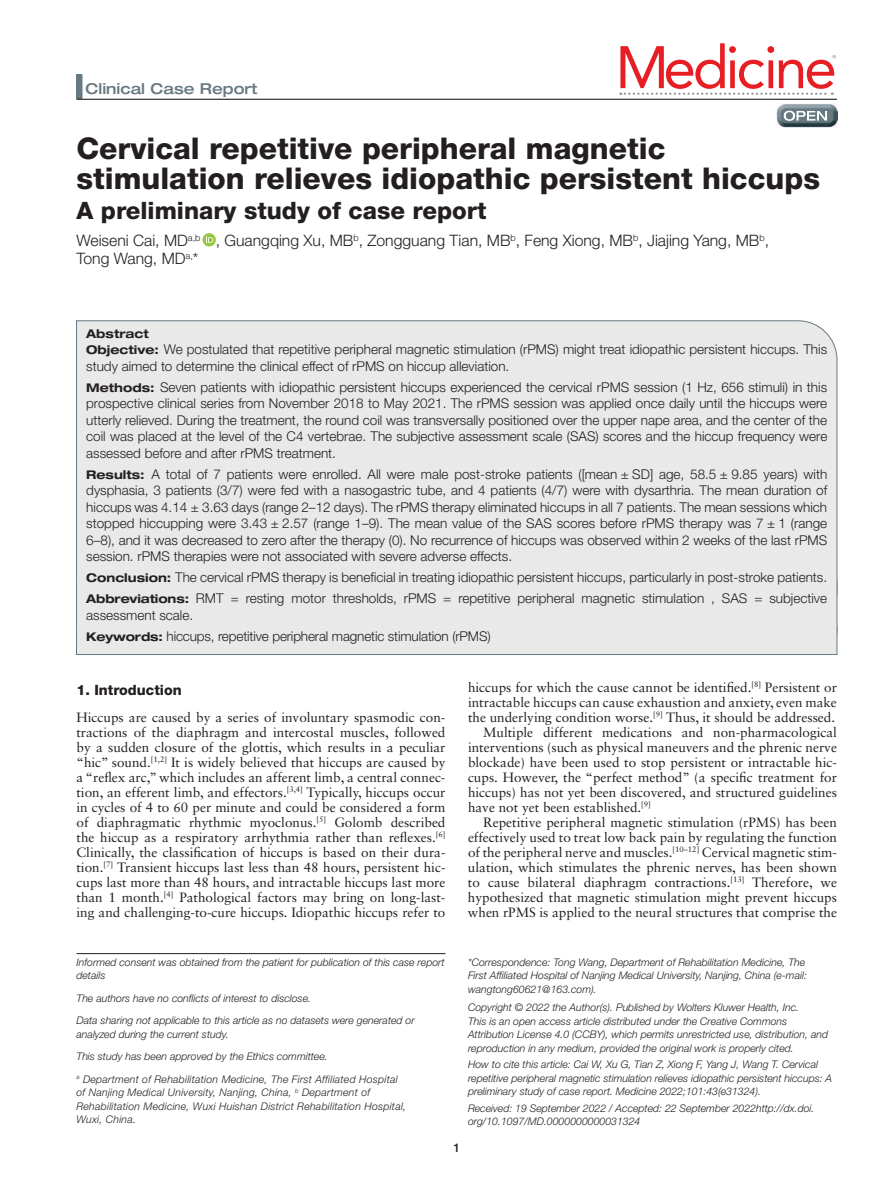
<style>
.page{position:relative;width:891px;height:1188px;background:#fff}
.page>*{position:absolute;margin:0;border:0;box-sizing:border-box;transform-origin:0 0}
.t1{font:59.4px "Avenir";letter-spacing:-.06em;color:#e71e24}
.t2{font:800 30px/30px "Helvetica Neue LT Std";color:#231f20}
.t3{font:800 24px "Helvetica Neue LT Std";color:#231f20}
.t4{font:300 15.75px/18px "Helvetica Neue LT Std";color:#231f20}
.t5{font:500 expanded 15px "Helvetica Neue LT Std";color:#667981}
.t6{font:800 14.25px "Helvetica Neue LT Std";color:#231f20}
.t7{font:13.5px/15px "Sabon LT Std";color:#231f20;text-align:justify}
.t8{font:300 13.5px/16.5px "Helvetica Neue LT Std";color:#231f20}
.t9{font:700 expanded 12px "Helvetica Neue LT Std";color:#231f20}
.t10{font:500 12px "Helvetica Neue LT Std";color:#231f20}
.t11{font:italic 300 10.5px/13.5px "Helvetica Neue LT Std";color:#231f20}
.t12{font:italic 300 10.5px/13.5px "Helvetica Neue LT Std";letter-spacing:.025em;color:#231f20}
.t13{font:500 10.35px "Akzidenz Grotesk BE";color:#909295}
.s1{font-weight:700;font-stretch:expanded;font-size:12px}
</style>
<div class="page">
<div style="left:76px;top:74px;width:6px;height:25px;background:#677981"></div>
<hr style="left:76px;top:99px;width:761px;height:1px;background:#231f20">
<img style="left:776px;top:104px;width:61px;height:24px">
<svg style="left:784px;top:111px;width:43px;height:10px"></svg>
<svg style="left:620px;top:93px;width:213px;height:2px"></svg>
<div style="left:76px;top:320px;width:762px;height:276px;background:#e9e9e9"></div>
<div style="left:76px;top:580px;width:761px;height:54px;background:#e9e9e9"></div>
<div style="left:76px;top:625px;width:761px;height:30px;background:#e9e9e9"></div>
<div style="left:76px;top:625px;width:761px;height:30px;border:1px solid #677981"></div>
<svg style="left:202px;top:233px;width:14px;height:13px"></svg>
<svg style="left:206px;top:236px;width:7px;height:7px"></svg>
<hr style="left:76px;top:953px;width:370px;height:1px;background:#231f20">
<p class="t5" style="left:86px;top:80px;width:174px">Clinical Case Report</p>
<h1 class="t1" style="left:615px;top:33px;width:223px">Medicine</h1>
<p class="t13" style="left:832px;top:52px;width:6px">®</p>
<h2 class="t2" style="left:76px;top:134px;width:745px">Cervical repetitive peripheral magnetic stimulation relieves idiopathic persistent hiccups</h2>
<h3 class="t3" style="left:76px;top:197px;width:411px">A preliminary study of case report</h3>
<p class="t4" style="left:76px;top:231px;width:694px">Weiseni Cai, MD<sup>a,b</sup> , Guangqing Xu, MB<sup>b</sup>, Zongguang Tian, MB<sup>b</sup>, Feng Xiong, MB<sup>b</sup>, Jiajing Yang, MB<sup>b</sup>,<br>Tong Wang, MD<sup>a,</sup>*</p>
<p class="t9" style="left:86px;top:326px;width:64px">Abstract</p>
<p class="t8" style="left:86px;top:341px;width:742px"><span class="s1">Objective:</span> We postulated that repetitive peripheral magnetic stimulation (rPMS) might treat idiopathic persistent hiccups. This study aimed to determine the clinical effect of rPMS on hiccup alleviation.</p>
<p class="t8" style="left:86px;top:379px;width:743px;text-align:justify"><span class="s1">Methods:</span> Seven patients with idiopathic persistent hiccups experienced the cervical rPMS session (1 Hz, 656 stimuli) in this prospective clinical series from November 2018 to May 2021. The rPMS session was applied once daily until the hiccups were utterly relieved. During the treatment, the round coil was transversally positioned over the upper nape area, and the center of the coil was placed at the level of the C4 vertebrae. The subjective assessment scale (SAS) scores and the hiccup frequency were assessed before and after rPMS treatment.</p>
<p class="t8" style="left:86px;top:466px;width:743px;text-align:justify"><span class="s1">Results:</span> A total of 7 patients were enrolled. All were male post-stroke patients ([mean ± SD] age, 58.5 ± 9.85 years) with dysphasia, 3 patients (3/7) were fed with a nasogastric tube, and 4 patients (4/7) were with dysarthria. The mean duration of hiccups was 4.14 ± 3.63 days (range 2–12 days). The rPMS therapy eliminated hiccups in all 7 patients. The mean sessions which stopped hiccupping were 3.43 ± 2.57 (range 1–9). The mean value of the SAS scores before rPMS therapy was 7 ± 1 (range 6–8), and it was decreased to zero after the therapy (0). No recurrence of hiccups was observed within 2 weeks of the last rPMS session. rPMS therapies were not associated with severe adverse effects.</p>
<p class="t8" style="left:86px;top:567px;width:742px;line-height:21px"><span class="s1">Conclusion:</span> The cervical rPMS therapy is beneficial in treating idiopathic persistent hiccups, particularly in post-stroke patients.<br><span class="s1">Abbreviations:</span> RMT = resting motor thresholds, rPMS = repetitive peripheral magnetic stimulation , SAS = subjective</p>
<p class="t8" style="left:86px;top:604px;width:406px;line-height:21px">assessment scale.<br><span class="s1">Keywords:</span> hiccups, repetitive peripheral magnetic stimulation (rPMS)</p>
<p class="t6" style="left:76px;top:681px;width:107px">1. Introduction</p>
<p class="t7" style="left:76px;top:710px;width:371px">Hiccups are caused by a series of involuntary spasmodic con&shy;tractions of the diaphragm and intercostal muscles, followed by a sudden closure of the glottis, which results in a peculiar “hic” sound.<sup>[1,2]</sup> It is widely believed that hiccups are caused by a “reflex arc,” which includes an afferent limb, a central connec&shy;tion, an efferent limb, and effectors.<sup>[3,4]</sup> Typically, hiccups occur in cycles of 4 to 60 per minute and could be considered a form of diaphragmatic rhythmic myoclonus.<sup>[5]</sup> Golomb described the hiccup as a respiratory arrhythmia rather than reflexes.<sup>[6] </sup>Clinically, the classification of hiccups is based on their dura&shy;tion.<sup>[7]</sup> Transient hiccups last less than 48 hours, persistent hic&shy;cups last more than 48 hours, and intractable hiccups last more than 1 month.<sup>[4]</sup> Pathological factors may bring on long-last&shy;ing and challenging-to-cure hiccups. Idiopathic hiccups refer to</p>
<p class="t7" style="left:468px;top:680px;width:371px">hiccups for which the cause cannot be identified.<sup>[8]</sup> Persistent or</p>
<p class="t7" style="left:468px;top:695px;width:370px">intractable hiccups can cause exhaustion and anxiety, even make</p>
<p class="t7" style="left:468px;top:710px;width:369px">the underlying condition worse.<sup>[9]</sup> Thus, it should be addressed.</p>
<p class="t7" style="left:483px;top:725px;width:356px">Multiple different medications and non-pharmacological</p>
<p class="t7" style="left:468px;top:740px;width:371px">interventions (such as physical maneuvers and the phrenic nerve</p>
<p class="t7" style="left:468px;top:755px;width:371px">blockade) have been used to stop persistent or intractable hic-</p>
<p class="t7" style="left:468px;top:770px;width:370px">cups. However, the “perfect method” (a specific treatment for</p>
<p class="t7" style="left:468px;top:785px;width:371px">hiccups) has not yet been discovered, and structured guidelines</p>
<p class="t7" style="left:468px;top:800px;width:184px">have not yet been established.<sup>[9]</sup></p>
<p class="t7" style="left:483px;top:815px;width:355px">Repetitive peripheral magnetic stimulation (rPMS) has been</p>
<p class="t7" style="left:468px;top:830px;width:371px">effectively used to treat low back pain by regulating the function</p>
<p class="t7" style="left:468px;top:845px;width:371px">of the peripheral nerve and muscles.<sup>[10–12]</sup> Cervical magnetic stim-</p>
<p class="t7" style="left:468px;top:860px;width:371px">ulation, which stimulates the phrenic nerves, has been shown</p>
<p class="t7" style="left:468px;top:875px;width:371px">to cause bilateral diaphragm contractions.<sup>[13]</sup> Therefore, we</p>
<p class="t7" style="left:468px;top:890px;width:371px">hypothesized that magnetic stimulation might prevent hiccups</p>
<p class="t7" style="left:468px;top:905px;width:371px">when rPMS is applied to the neural structures that comprise the</p>
<p class="t11" style="left:76px;top:955px;width:370px">Informed consent was obtained from the patient for publication of this case report details</p>
<p class="t11" style="left:76px;top:987px;width:340px;line-height:22.5px">The authors have no conflicts of interest to disclose.<br>Data sharing not applicable to this article as no datasets were generated or</p>
<p class="t11" style="left:76px;top:1023px;width:323px;line-height:22.5px">analyzed during the current study.<br>This study has been approved by the Ethics committee.<br><sup>a</sup> Department of Rehabilitation Medicine, The First Affiliated Hospital</p>
<p class="t12" style="left:76px;top:1086px;width:331px">of Nanjing Medical University, Nanjing, China, <sup>b</sup> Department of<br>Rehabilitation Medicine, Wuxi Huishan District Rehabilitation Hospital,<br>Wuxi, China.</p>
<p class="t10" style="left:453px;top:1140px;width:8px">1</p>
<p class="t11" style="left:468px;top:955px;width:340px">*Correspondence: Tong Wang, Department of Rehabilitation Medicine, The<br>First Affiliated Hospital of Nanjing Medical University, Nanjing, China (e-mail: wangtong60621@163.com).</p>
<p class="t11" style="left:468px;top:1000px;width:362px">Copyright © 2022 the Author(s). Published by Wolters Kluwer Health, Inc.<br>This is an open access article distributed under the Creative Commons Attribution License 4.0 (CCBY), which permits unrestricted use, distribution, and reproduction in any medium, provided the original work is properly cited.</p>
<p class="t11" style="left:468px;top:1057px;width:366px">How to cite this article: Cai W, Xu G, Tian Z, Xiong F, Yang J, Wang T. Cervical repetitive peripheral magnetic stimulation relieves idiopathic persistent hiccups: A preliminary study of case report. Medicine 2022;101:43(e31324).</p>
<p class="t11" style="left:468px;top:1101px;width:348px">Received: 19 September 2022 / Accepted: 22 September 2022http://dx.doi. org/10.1097/MD.0000000000031324</p>
</div>
